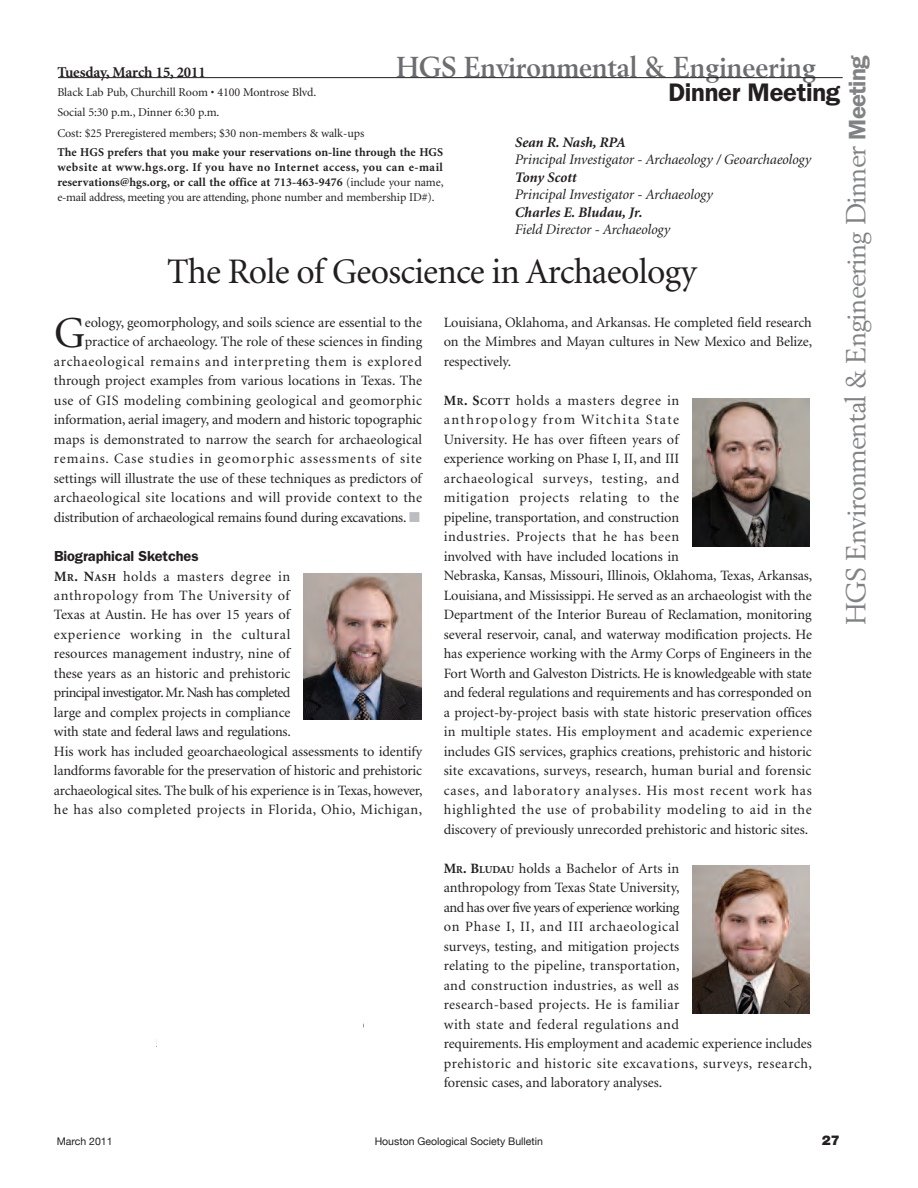
<style>
.page{position:relative;width:918px;height:1188px;background:#fff}
.page>*{position:absolute;margin:0;border:0;box-sizing:border-box;transform-origin:0 0}
.t1{font:44.25px "Minion";color:#231f20}
.t2{font:36px "Minion";letter-spacing:-.02em;color:#231f20}
.t3{font:700 28.5px "Berling";color:#6c6d70;scale:.95 1}
.t4{font:27.3px "Berling";letter-spacing:-.03em;color:#808285}
.t5{font:600 25.5px "Franklin Gothic";letter-spacing:-.01em;color:#231f20}
.t6{font:700 15px "Minion";letter-spacing:-.005em;color:#231f20}
.t7{font:italic 14.55px "Minion";letter-spacing:-.005em;color:#231f20}
.t8{font:italic 700 14.55px "Minion";color:#231f20}
.t9{font:600 14.55px "Franklin Gothic";letter-spacing:-.005em;color:#231f20}
.t10{font:14.25px/19.5px "Minion";letter-spacing:-.005em;color:#231f20}
.t11{font:900 13.5px "Helvetica Neue";color:#231f20}
.t12{font:700 12px/15px "Minion";letter-spacing:.01em;color:#231f20;text-align:justify}
.t13{font:12px/19.5px "Minion";letter-spacing:-.005em;color:#231f20}
.t14{font:10.5px "Helvetica Neue";color:#231f20}
.s1{font-family:"Franklin Gothic";font-weight:600;font-size:24px}
.s2{font-weight:400}
.s3{font-weight:700}
.s4{font-weight:700;font-size:10.65px}
.s5{color:#bcbdc0}
</style>
<div class="page">
<hr style="left:58px;top:77px;width:785px;height:1px;background:#231f20">
<img style="left:304px;top:574px;width:117px;height:146px">
<img style="left:693px;top:398px;width:117px;height:148px">
<img style="left:693px;top:865px;width:117px;height:148px">
<h3 class="t4" style="left:845px;top:625px;width:571px;rotate:-90deg">HGS Environmental &amp; Engineering Dinner <span class="s1">Meeting</span></h3>
<h3 class="t3" style="left:396px;top:56px;width:443px">HGS Environmental &amp; Engineering</h3>
<h3 class="t5" style="left:668px;top:84px;width:173px">Dinner Meeting</h3>
<p class="t6" style="left:57px;top:66px;width:150px">Tuesday, March 15, 2011</p>
<p class="t13" style="left:57px;top:84px;width:260px">Black Lab Pub, Churchill Room • 4100 Montrose Blvd.<br>Social 5:30 p.m., Dinner 6:30 p.m.</p>
<p class="t13" style="left:57px;top:124px;width:308px">Cost: $25 Preregistered members; $30 non-members &amp; walk-ups</p>
<p class="t12" style="left:57px;top:146px;width:388px">The HGS prefers that you make your reservations on-line through the HGS website at www.hgs.org. If you have no Internet access, you can e-mail reservations@hgs.org, or call the office at 713-463-9476 <span class="s2">(include your name, e-mail address, meeting you are attending, phone number and membership ID#).</span></p>
<p class="t8" style="left:514px;top:137px;width:112px">Sean R. Nash, RPA</p>
<p class="t7" style="left:514px;top:154px;width:298px">Principal Investigator - Archaeology / Geoarchaeology</p>
<p class="t8" style="left:514px;top:171px;width:63px">Tony Scott</p>
<p class="t7" style="left:514px;top:189px;width:200px">Principal Investigator - Archaeology</p>
<p class="t8" style="left:514px;top:206px;width:129px">Charles E. Bludau, Jr.</p>
<p class="t7" style="left:514px;top:224px;width:157px">Field Director - Archaeology</p>
<h2 class="t2" style="left:167px;top:257px;width:531px">The Role of Geoscience in Archaeology</h2>
<p class="t10" style="left:444px;top:314px;width:370px;text-align:justify">Louisiana, Oklahoma, and Arkansas. He completed field research on the Mimbres and Mayan cultures in New Mexico and Belize, respectively.</p>
<p class="t10" style="left:444px;top:392px;width:370px"><span class="s3">M</span><span class="s4">R</span><span class="s3">. S</span><span class="s4">COTT</span> holds a masters degree in<br>anthropology from Witchita State<br>University. He has over fifteen years of<br>experience working on Phase I, II, and III<br>archaeological surveys, testing, and<br>mitigation projects relating to the<br>pipeline, transportation, and construction<br>industries. Projects that he has been<br>involved with have included locations in<br>Nebraska, Kansas, Missouri, Illinois, Oklahoma, Texas, Arkansas, Louisiana, and Mississippi. He served as an archaeologist with the Department of the Interior Bureau of Reclamation, monitoring several reservoir, canal, and waterway modification projects. He has experience working with the Army Corps of Engineers in the Fort Worth and Galveston Districts. He is knowledgeable with state and federal regulations and requirements and has corresponded on a project-by-project basis with state historic preservation offices in multiple states. His employment and academic experience includes GIS services, graphics creations, prehistoric and historic site excavations, surveys, research, human burial and forensic cases, and laboratory analyses. His most recent work has highlighted the use of probability modeling to aid in the discovery of previously unrecorded prehistoric and historic sites.</p>
<p class="t10" style="left:444px;top:860px;width:370px"><span class="s3">M</span><span class="s4">R</span><span class="s3">. B</span><span class="s4">LUDAU</span> holds a Bachelor of Arts in<br>anthropology from Texas State University,<br>and has over five years of experience working<br>on Phase I, II, and III archaeological<br>surveys, testing, and mitigation projects<br>relating to the pipeline, transportation,<br>and construction industries, as well as<br>research-based projects. He is familiar<br>with state and federal regulations and<br>requirements. His employment and academic experience includes prehistoric and historic site excavations, surveys, research, forensic cases, and laboratory analyses.</p>
<p class="t10" style="left:54px;top:314px;width:370px;text-align:right">eology, geomorphology, and soils science are essential to the practice of archaeology. The role of these sciences in finding archaeological remains and interpreting them is explored through project examples from various locations in Texas. The use of GIS modeling combining geological and geomorphic information, aerial imagery, and modern and historic topographic maps is demonstrated to narrow the search for archaeological remains. Case studies in geomorphic assessments of site settings will illustrate the use of these techniques as predictors of archaeological site locations and will provide context to the distribution of archaeological remains found during excavations. <span class="s5">■</span></p>
<p class="t9" style="left:54px;top:551px;width:146px">Biographical Sketches</p>
<p class="t10" style="left:54px;top:567px;width:370px"><span class="s3">M</span><span class="s4">R</span><span class="s3">. N</span><span class="s4">ASH</span> holds a masters degree in<br>anthropology from The University of<br>Texas at Austin. He has over 15 years of<br>experience working in the cultural<br>resources management industry, nine of<br>these years as an historic and prehistoric<br>principal investigator. Mr. Nash has completed<br>large and complex projects in compliance<br>with state and federal laws and regulations.<br>His work has included geoarchaeological assessments to identify landforms favorable for the preservation of historic and prehistoric archaeological sites. The bulk of his experience is in Texas, however, he has also completed projects in Florida, Ohio, Michigan,</p>
<h1 class="t1" style="left:54px;top:315px;width:33px">G</h1>
<p class="t14" style="left:57px;top:1135px;width:57px">March 2011</p>
<p class="t14" style="left:375px;top:1135px;width:170px">Houston Geological Society Bulletin</p>
<p class="t11" style="left:822px;top:1136px;width:19px">27</p>
</div>
